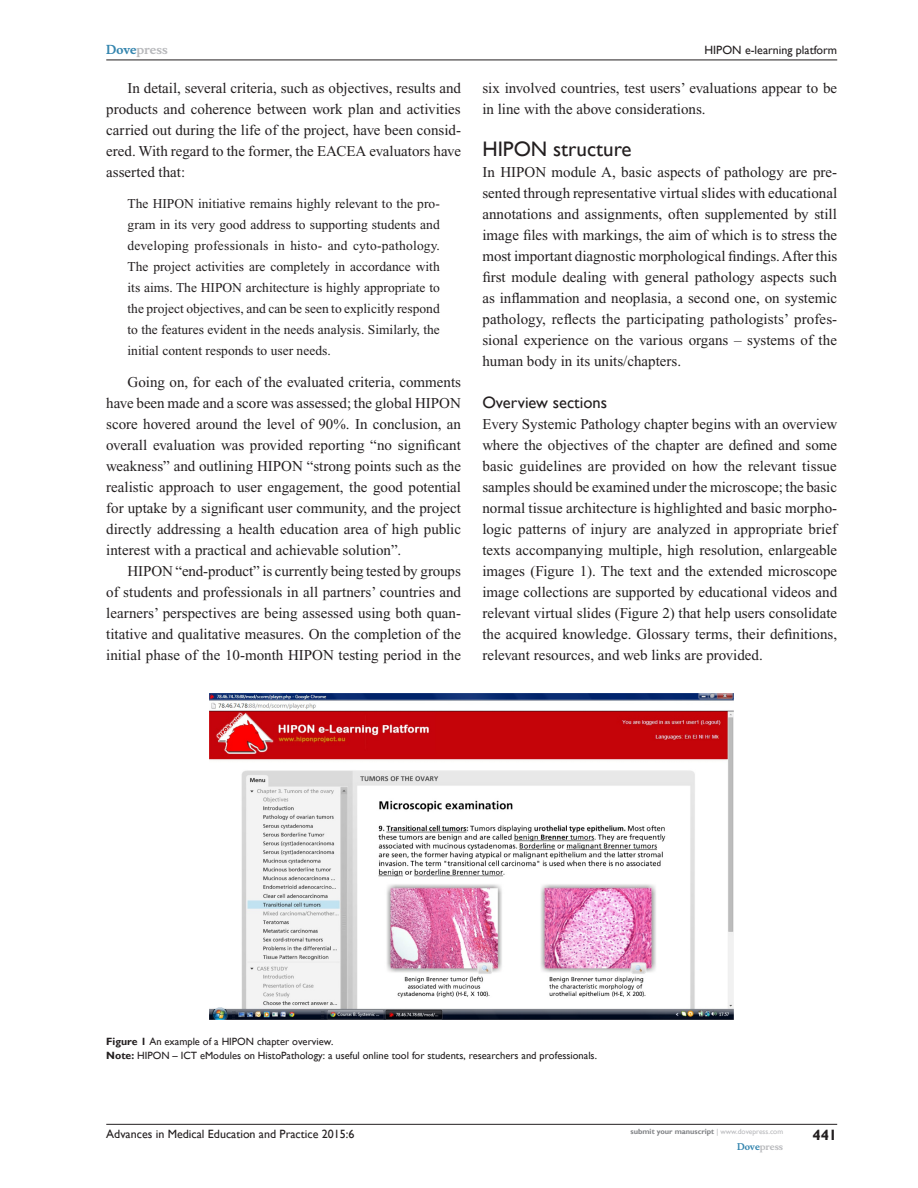
<style>
.page{position:relative;width:918px;height:1188px;background:#fff}
.page>*{position:absolute;margin:0;border:0;box-sizing:border-box;transform-origin:0 0}
.t1{font:21px "Gill Sans";color:#231f20}
.t2{font:16.5px "Gill Sans";color:#231f20}
.TxF{font:15px/21px "Times New Roman";color:#231f20;text-align:justify}
.Tx{font:15px/21px "Times New Roman";color:#231f20;text-align:justify}
.RunFolio-R{font:700 15px "Gill Sans";color:#231f20}
.Ext-1p{font:13.5px/21px "Times New Roman";color:#231f20;text-align:justify}
.RunF-R{font:12px "Gill Sans";color:#231f20}
.RunH-R{font:12px "Gill Sans";color:#231f20}
.RunH-Brand-R{font:700 12px "Musee";color:#b8b9bc}
.FigSNRI{font:10.5px "Gill Sans";color:#231f20}
.FC{font:10.5px "Gill Sans";color:#231f20}
.RunF-Brand-R{font:700 9px "Musee";color:#b8b9bc}
.RunF-SubmityourMS-R{font:700 7.5px "Gill Sans";color:#808285}
.s1{color:#3485ae}
.s2{font-weight:700}
.s3{font-weight:400;color:#b8b9bc}
</style>
<div class="page">
<hr style="left:106px;top:1124px;width:731px;height:1px;background:#231f20">
<hr style="left:106px;top:60px;width:731px;height:1px;background:#231f20">
<img style="left:210px;top:693px;width:524px;height:327px">
<p class="RunH-Brand-R" style="left:106px;top:43px;width:63px"><span class="s1">Dove</span>press</p>
<p class="Tx" style="left:106px;top:77px;width:356px;text-indent:21px">In detail, several criteria, such as objectives, results and products and coherence between work plan and activities carried out during the life of the project, have been consid&shy;ered. With regard to the former, the EACEA evaluators have asserted that:</p>
<p class="Ext-1p" style="left:128px;top:193px;width:314px">The HIPON initiative remains highly relevant to the pro&shy;gram in its very good address to supporting students and developing professionals in histo- and cyto-pathology.<br>The project activities are completely in accordance with its aims. The HIPON architecture is highly appropriate to the project objectives, and can be seen to explicitly respond to the features evident in the needs analysis. Similarly, the initial content responds to user needs.</p>
<p class="Tx" style="left:106px;top:371px;width:356px;text-indent:21px">Going on, for each of the evaluated criteria, comments have been made and a score was assessed; the global HIPON score hovered around the level of 90%. In conclusion, an overall evaluation was provided reporting “no significant weakness” and outlining HIPON “strong points such as the realistic approach to user engagement, the good potential for uptake by a significant user community, and the project directly addressing a health education area of high public interest with a practical and achievable solution”.</p>
<p class="Tx" style="left:106px;top:560px;width:356px;text-indent:21px">HIPON “end-product” is currently being tested by groups of students and professionals in all partners’ countries and learners’ perspectives are being assessed using both quan&shy;titative and qualitative measures. On the completion of the initial phase of the 10-month HIPON testing period in the</p>
<p class="RunH-R" style="left:705px;top:43px;width:134px">HIPON e-learning platform</p>
<p class="Tx" style="left:482px;top:77px;width:356px">six involved countries, test users’ evaluations appear to be in line with the above considerations.</p>
<h2 class="t1" style="left:482px;top:136px;width:151px">HIPON structure</h2>
<p class="TxF" style="left:482px;top:161px;width:356px">In HIPON module A, basic aspects of pathology are pre&shy;sented through representative virtual slides with educational annotations and assignments, often supplemented by still image files with markings, the aim of which is to stress the most important diagnostic morphological findings. After this first module dealing with general pathology aspects such as inflammation and neoplasia, a second one, on systemic pathology, reflects the participating pathologists’ profes&shy;sional experience on the various organs – systems of the human body in its units/chapters.</p>
<h3 class="t2" style="left:482px;top:392px;width:126px">Overview sections</h3>
<p class="TxF" style="left:482px;top:413px;width:356px">Every Systemic Pathology chapter begins with an overview where the objectives of the chapter are defined and some basic guidelines are provided on how the relevant tissue samples should be examined under the microscope; the basic normal tissue architecture is highlighted and basic morpho&shy;logic patterns of injury are analyzed in appropriate brief texts accompanying multiple, high resolution, enlargeable images (Figure 1). The text and the extended microscope image collections are supported by educational videos and relevant virtual slides (Figure 2) that help users consolidate the acquired knowledge. Glossary terms, their definitions, relevant resources, and web links are provided.</p>
<p class="FC" style="left:106px;top:1035px;width:229px"><span class="s2">Figure 1</span> An example of a HIPON chapter overview.</p>
<p class="FigSNRI" style="left:106px;top:1049px;width:81px"><span class="s2">Note:</span> HIPON – ICT</p>
<p class="FigSNRI" style="left:200px;top:1049px;width:398px">eModules on HistoPathology: a useful online tool for students, researchers and professionals.</p>
<p class="RunF-R" style="left:106px;top:1127px;width:250px">Advances in Medical Education and Practice 2015:6</p>
<p class="RunF-SubmityourMS-R" style="left:631px;top:1127px;width:154px">submit your manuscript <span class="s3">| www.dovepress.com</span></p>
<p class="RunF-Brand-R" style="left:737px;top:1141px;width:48px"><span class="s1">Dove</span>press</p>
<p class="RunFolio-R" style="left:812px;top:1126px;width:26px">441</p>
</div>
